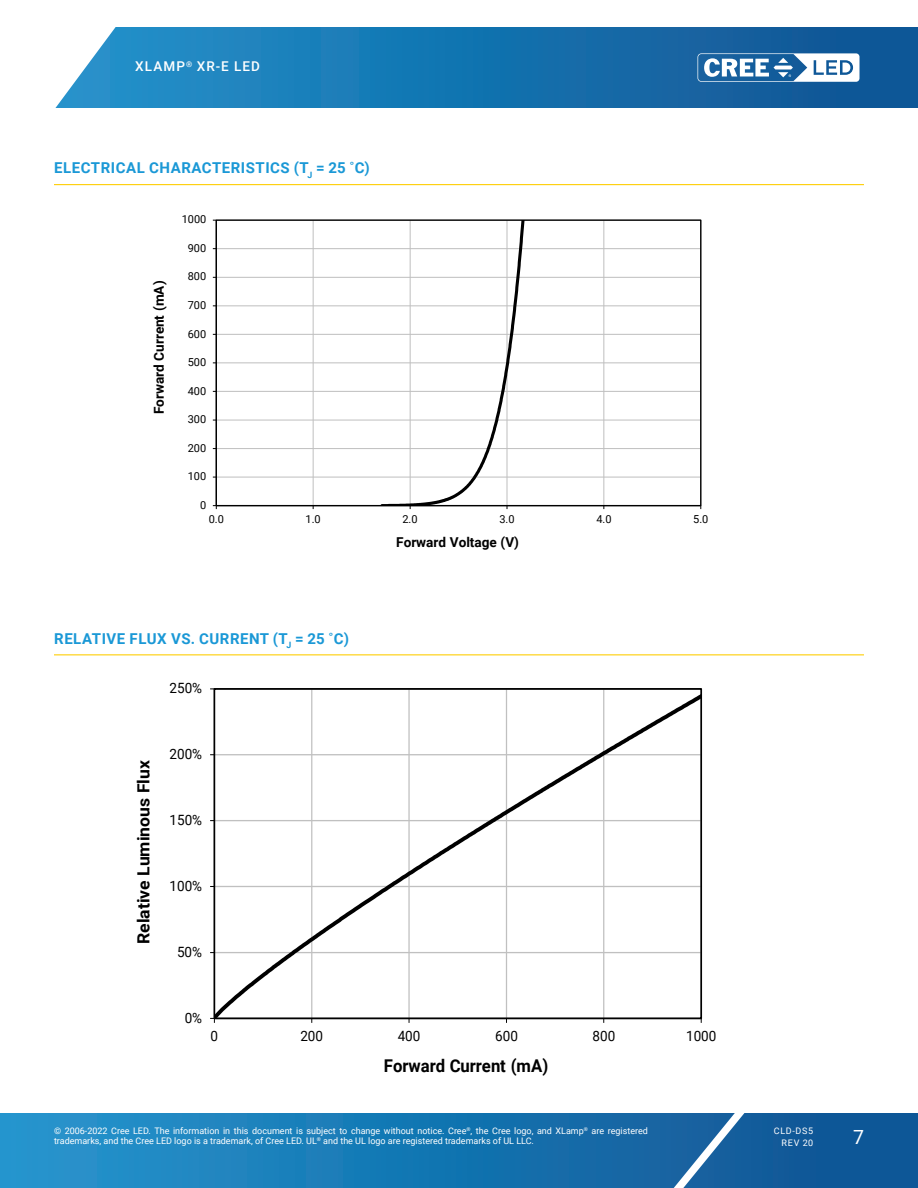
<style>
.page{position:relative;width:918px;height:1188px;background:#fff}
.page>*{position:absolute;margin:0;border:0;box-sizing:border-box;transform-origin:0 0}
.t1{font:19.5px "Roboto";color:#fff}
.t2{font:700 17.55px "Roboto";letter-spacing:-.005em;color:#000;scale:.95 1}
.t3{font:700 16.65px "Roboto";color:#000;scale:1.05 1}
.Section_heading_with{font:700 15px "Roboto";letter-spacing:.035em;color:#1a98d6}
.t4{font:14.25px "Roboto";letter-spacing:-.01em;color:#000;scale:.95 1}
.t5{font:700 13.65px "Roboto";color:#000}
.t6{font:500 13.5px "Roboto";letter-spacing:.085em;color:#fff}
.t7{font:10.95px "Roboto";letter-spacing:-.01em;color:#000}
.t8{font:9px/10.8px "Roboto";color:#fff}
.t9{font:9px/12px "Roboto";letter-spacing:.085em;color:#fff;text-align:right}
</style>
<div class="page">
<svg style="left:0;top:1113px;width:918px;height:75px;background:#1876b2"></svg>
<svg style="left:644px;top:1113px;width:117px;height:75px;background:#296da6"></svg>
<svg style="left:55px;top:27px;width:863px;height:81px;background:#2078b2"></svg>
<svg style="left:698px;top:53px;width:162px;height:29px"></svg>
<hr style="left:54px;top:184px;width:810px;height:1px;background:#fece08">
<hr style="left:54px;top:654px;width:810px;height:1px;background:#fece08">
<hr style="left:216px;top:477px;width:485px;height:1px;background:#c0c0c0">
<hr style="left:216px;top:448px;width:485px;height:1px;background:#c0c0c0">
<hr style="left:216px;top:420px;width:485px;height:1px;background:#c0c0c0">
<hr style="left:216px;top:391px;width:485px;height:1px;background:#c0c0c0">
<hr style="left:216px;top:362px;width:485px;height:1px;background:#c0c0c0">
<hr style="left:216px;top:334px;width:485px;height:1px;background:#c0c0c0">
<hr style="left:216px;top:305px;width:485px;height:1px;background:#c0c0c0">
<hr style="left:216px;top:277px;width:485px;height:1px;background:#c0c0c0">
<hr style="left:216px;top:248px;width:485px;height:1px;background:#c0c0c0">
<hr style="left:313px;top:220px;width:1px;height:286px;background:#c0c0c0">
<hr style="left:603px;top:220px;width:1px;height:286px;background:#c0c0c0">
<hr style="left:216px;top:220px;width:1px;height:286px;background:#000">
<hr style="left:216px;top:505px;width:485px;height:1px;background:#000">
<svg style="left:379px;top:220px;width:151px;height:289px"></svg>
<hr style="left:214px;top:1018px;width:487px;height:1px;background:#000">
<svg style="left:210px;top:1018px;width:5px;height:5px"></svg>
<svg style="left:214px;top:689px;width:487px;height:329px"></svg>
<h3 class="t6" style="left:135px;top:57px;width:126px">XLAMP<sup>®</sup> XR-E LED</h3>
<p class="Section_heading_with" style="left:54px;top:157px;width:317px">ELECTRICAL CHARACTERISTICS (T<sub>J</sub> = 25 ˚C)</p>
<p class="t7" style="left:182px;top:212px;width:26px">1000</p>
<p class="t5" style="left:150px;top:414px;width:135px;rotate:-90deg">Forward Current (mA)</p>
<p class="t7" style="left:188px;top:240px;width:20px">900</p>
<p class="t7" style="left:188px;top:269px;width:20px">800</p>
<p class="t7" style="left:188px;top:297px;width:20px">700</p>
<p class="t7" style="left:188px;top:326px;width:20px">600</p>
<p class="t7" style="left:188px;top:355px;width:20px">500</p>
<p class="t7" style="left:188px;top:383px;width:20px">400</p>
<p class="t7" style="left:188px;top:412px;width:20px">300</p>
<p class="t7" style="left:188px;top:440px;width:20px">200</p>
<p class="t7" style="left:188px;top:469px;width:20px">100</p>
<p class="t7" style="left:200px;top:497px;width:8px">0</p>
<p class="t7" style="left:209px;top:511px;width:17px">0.0</p>
<p class="t7" style="left:306px;top:511px;width:17px">1.0</p>
<p class="t7" style="left:403px;top:511px;width:17px">2.0</p>
<p class="t7" style="left:499px;top:511px;width:17px">3.0</p>
<p class="t7" style="left:596px;top:511px;width:17px">4.0</p>
<p class="t7" style="left:693px;top:511px;width:17px">5.0</p>
<p class="t5" style="left:396px;top:533px;width:124px">Forward Voltage (V)</p>
<p class="Section_heading_with" style="left:54px;top:628px;width:296px">RELATIVE FLUX VS. CURRENT (T<sub>J</sub> = 25 ˚C)</p>
<p class="t4" style="left:170px;top:678px;width:36px">250%</p>
<p class="t3" style="left:132px;top:944px;width:177px;rotate:-90deg">Relative Luminous Flux</p>
<p class="t4" style="left:170px;top:744px;width:36px">200%</p>
<p class="t4" style="left:170px;top:810px;width:36px">150%</p>
<p class="t4" style="left:170px;top:876px;width:36px">100%</p>
<p class="t4" style="left:177px;top:942px;width:28px">50%</p>
<p class="t4" style="left:185px;top:1008px;width:20px">0%</p>
<p class="t4" style="left:211px;top:1026px;width:9px">0</p>
<p class="t4" style="left:300px;top:1026px;width:25px">200</p>
<p class="t4" style="left:398px;top:1026px;width:25px">400</p>
<p class="t4" style="left:495px;top:1026px;width:25px">600</p>
<p class="t4" style="left:593px;top:1026px;width:25px">800</p>
<p class="t4" style="left:686px;top:1026px;width:33px">1000</p>
<p class="t2" style="left:384px;top:1054px;width:174px">Forward Current (mA)</p>
<p class="t8" style="left:54px;top:1125px;width:596px">© 2006-2022 Cree LED. The information in this document is subject to change without notice. Cree<sup>®</sup>, the Cree logo, and XLamp<sup>®</sup> are registered trademarks, and the Cree LED logo is a trademark, of Cree LED. UL<sup>®</sup> and the UL logo are registered trademarks of UL LLC.</p>
<p class="t9" style="left:774px;top:1124px;width:41px">CLD-DS5<br>REV 20</p>
<h1 class="t1" style="left:853px;top:1123px;width:12px">7</h1>
</div>
